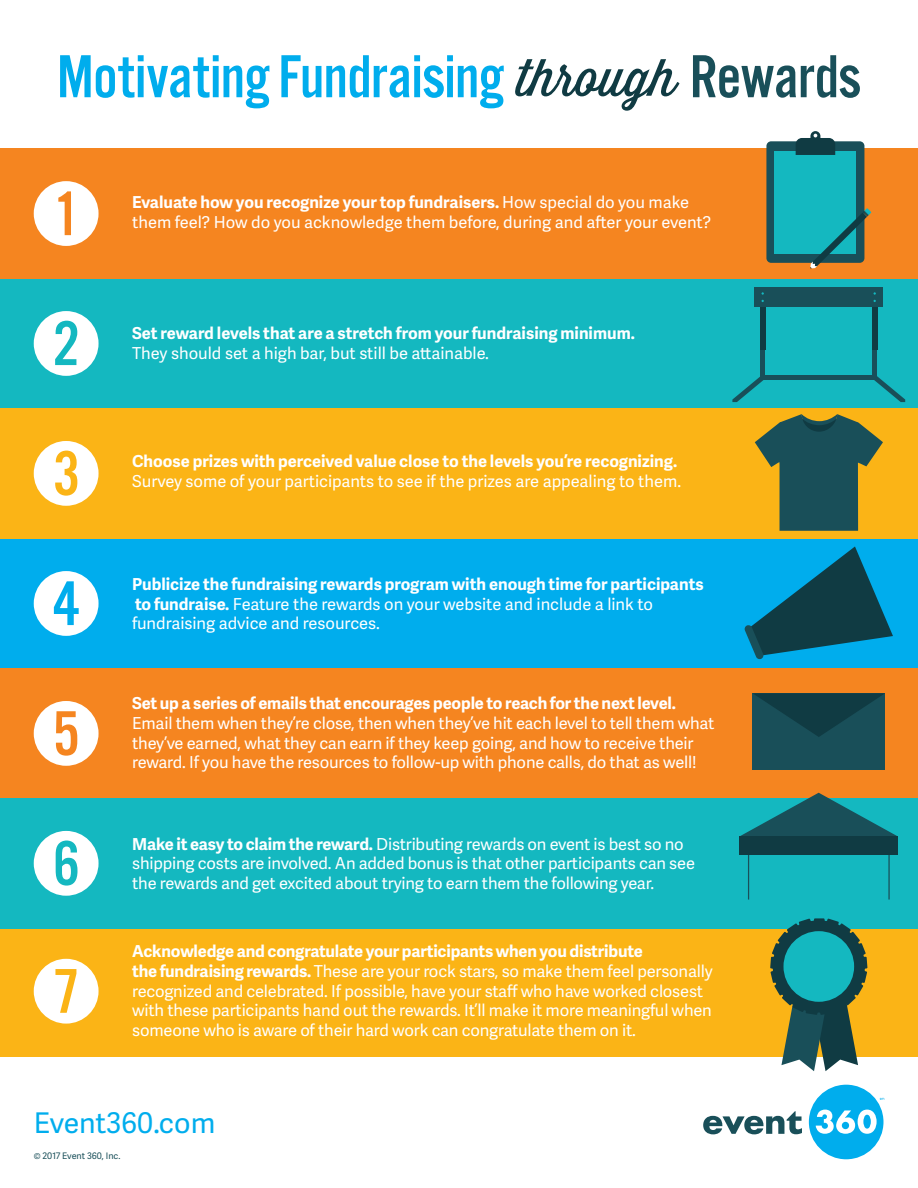
<style>
.page{position:relative;width:918px;height:1188px;background:#fff}
.page>*{position:absolute;margin:0;border:0;box-sizing:border-box;transform-origin:0 0}
.t1{font:65.55px "Alternate Got No 3 D";color:#f58520}
.t2{font:65.55px "Alternate Got No 3 D";color:#14b8c0}
.t3{font:65.55px "Alternate Got No 3 D";color:#fbb416}
.t4{font:65.55px "Alternate Got No 3 D";color:#00aded}
.t5{font:63px "Alternate Got No 3 D";letter-spacing:-.01em;color:#00aded}
.t6{font:28.5px "Adelle Sans";color:#00aded}
.t7{font:16.5px/19.8px "Adelle Sans";letter-spacing:-.01em;color:#fff}
.t8{font:700 16.5px/19.8px "Adelle Sans";color:#fff}
.t9{font:9px "Adelle Sans";color:#194f59}
.s1{font-family:"Thirsty Script";font-size:51px;color:#103b43}
.s2{color:#194f59}
.s3{font-weight:700}
.s4{font-weight:400}
</style>
<div class="page">
<div style="left:0;top:278px;width:918px;height:131px;background:#14b8c0"></div>
<svg style="left:703px;top:1111px;width:99px;height:23px"></svg>
<svg style="left:809px;top:1085px;width:75px;height:74px"></svg>
<div style="left:0;top:148px;width:918px;height:131px;background:#f58520"></div>
<div style="left:0;top:926px;width:918px;height:130px;background:#fbb416"></div>
<div style="left:0;top:538px;width:918px;height:131px;background:#00aded"></div>
<div style="left:0;top:668px;width:918px;height:130px;background:#f58520"></div>
<div style="left:0;top:408px;width:918px;height:130px;background:#fbb416"></div>
<div style="left:0;top:798px;width:918px;height:130px;background:#14b8c0"></div>
<div style="left:34px;top:181px;width:65px;height:65px;background:#fff;border-radius:50%"></div>
<div style="left:34px;top:311px;width:65px;height:65px;background:#fff;border-radius:50%"></div>
<div style="left:34px;top:441px;width:65px;height:65px;background:#fff;border-radius:50%"></div>
<div style="left:34px;top:571px;width:65px;height:65px;background:#fff;border-radius:50%"></div>
<div style="left:34px;top:701px;width:65px;height:65px;background:#fff;border-radius:50%"></div>
<div style="left:34px;top:831px;width:65px;height:65px;background:#fff;border-radius:50%"></div>
<div style="left:34px;top:959px;width:65px;height:65px;background:#fff;border-radius:50%"></div>
<div style="left:753px;top:693px;width:132px;height:77px;background:#194f59"></div>
<svg style="left:753px;top:693px;width:131px;height:44px"></svg>
<svg style="left:770px;top:918px;width:97px;height:153px"></svg>
<div style="left:784px;top:931px;width:70px;height:71px;background:#14b8c0;border-radius:50%"></div>
<svg style="left:740px;top:793px;width:157px;height:43px"></svg>
<hr style="left:748px;top:850px;width:1px;height:50px;background:#194f59">
<hr style="left:888px;top:850px;width:2px;height:50px;background:#194f59">
<div style="left:740px;top:836px;width:158px;height:19px;background:#103b43"></div>
<svg style="left:755px;top:414px;width:128px;height:117px"></svg>
<svg style="left:744px;top:546px;width:149px;height:114px"></svg>
<div style="left:766px;top:141px;width:98px;height:122px;background:#194f59;border-radius:5px"></div>
<div style="left:775px;top:151px;width:81px;height:102px;background:#14b8c0"></div>
<svg style="left:810px;top:208px;width:61px;height:60px"></svg>
<svg style="left:796px;top:131px;width:39px;height:24px"></svg>
<hr style="left:761px;top:309px;width:4px;height:70px;background:#194f59">
<div style="left:872px;top:309px;width:5px;height:70px;background:#194f59"></div>
<div style="left:760px;top:298px;width:6px;height:52px;background:#103b43"></div>
<div style="left:872px;top:298px;width:6px;height:52px;background:#103b43"></div>
<div style="left:754px;top:287px;width:129px;height:20px;background:#194f59"></div>
<svg style="left:732px;top:376px;width:33px;height:26px"></svg>
<svg style="left:872px;top:376px;width:33px;height:26px"></svg>
<hr style="left:761px;top:375px;width:116px;height:4px;background:#194f59">
<p class="t5" style="left:57px;top:43px;width:806px">Motivating Fundraising <span class="s1">through</span> <span class="s2">Rewards</span></p>
<p class="t1" style="left:53px;top:179px;width:28px">1</p>
<p class="t2" style="left:53px;top:309px;width:28px">2</p>
<p class="t3" style="left:53px;top:439px;width:28px">3</p>
<p class="t4" style="left:53px;top:569px;width:28px">4</p>
<p class="t1" style="left:53px;top:699px;width:28px">5</p>
<p class="t2" style="left:53px;top:829px;width:28px">6</p>
<p class="t3" style="left:53px;top:956px;width:28px">7</p>
<p class="t7" style="left:132px;top:192px;width:581px"><span class="s3">Evaluate how you recognize your top fundraisers.</span> How special do you make them feel? How do you acknowledge them before, during and after your event?</p>
<p class="t8" style="left:132px;top:322px;width:504px">Set reward levels that are a stretch from your fundraising minimum.<br><span class="s4">They should set a high bar, but still be attainable.</span></p>
<p class="t8" style="left:132px;top:450px;width:550px">Choose prizes with perceived value close to the levels you’re recognizing.<br><span class="s4">Survey some of your participants to see if the prizes are appealing to them.</span></p>
<p class="t8" style="left:132px;top:573px;width:573px">Publicize the fundraising rewards program with enough time for participants to fundraise. <span class="s4">Feature the rewards on your website and include a link to fundraising advice and resources.</span></p>
<p class="t7" style="left:132px;top:693px;width:584px"><span class="s3">Set up a series of emails that encourages people to reach for the next level.<br></span>Email them when they’re close, then when they’ve hit each level to tell them what they’ve earned, what they can earn if they keep going, and how to receive their reward. If you have the resources to follow-up with phone calls, do that as well!</p>
<p class="t7" style="left:132px;top:833px;width:564px"><span class="s3">Make it easy to claim the reward.</span> Distributing rewards on event is best so no shipping costs are involved. An added bonus is that other participants can see the rewards and get excited about trying to earn them the following year.</p>
<p class="t7" style="left:132px;top:941px;width:582px"><span class="s3">Acknowledge and congratulate your participants when you distribute<br>the fundraising rewards.</span> These are your rock stars, so make them feel personally recognized and celebrated. If possible, have your staff who have worked closest with these participants hand out the rewards. It’ll make it more meaningful when someone who is aware of their hard work can congratulate them on it.</p>
<p class="t6" style="left:34px;top:1102px;width:183px">Event360.com</p>
<p class="t9" style="left:34px;top:1150px;width:88px">© 2017 Event 360, Inc.</p>
</div>
